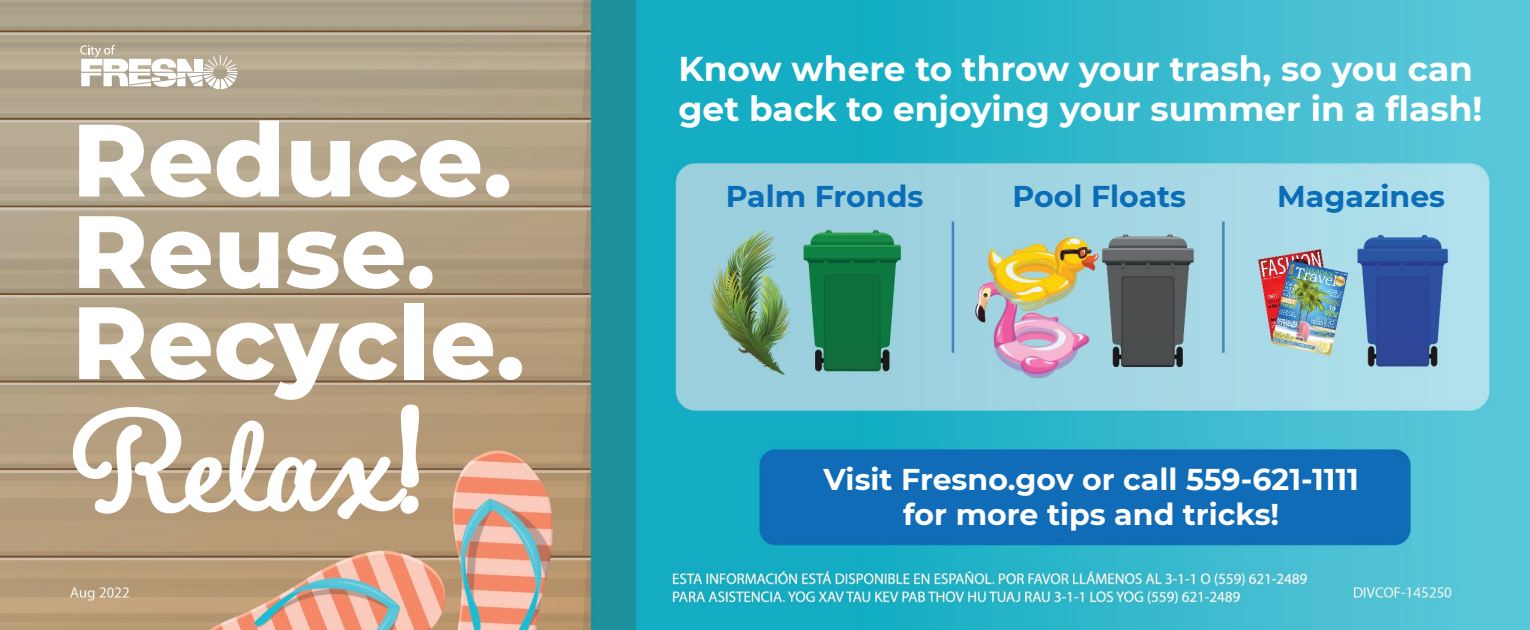
<style>
.page{position:relative;width:1530px;height:630px;background:#fff}
.page>*{position:absolute;margin:0;border:0;box-sizing:border-box;transform-origin:0 0}
.Headline{font:700 155px "Boucherie Cursive";letter-spacing:-.01em;color:#fff}
.Headline-2{font:800 102.5px/91.2px "Montserrat";color:#fff}
.t1{font:700 34.5px/40px "Montserrat";color:#fff}
.t2{font:700 30px/35px "Montserrat";color:#fff;text-align:center}
.Copy{font:700 30px "Montserrat";color:#0b6db7}
</style>
<div class="page">
<img style="left:0;top:0;width:1530px;height:630px">
<svg style="left:80px;top:45px;width:157px;height:44px"></svg>
<p class="Headline-2" style="left:72px;top:109px;width:454px">Reduce.<br>Reuse.<br>Recycle.</p>
<p class="Headline" style="left:73px;top:366px;width:348px">Relax!</p>
<p class="t1" style="left:679px;top:47px;width:805px">Know where to throw your trash, so you can get back to enjoying your summer in a flash!</p>
<p class="Copy" style="left:726px;top:174px;width:199px">Palm Fronds</p>
<p class="Copy" style="left:1013px;top:174px;width:175px">Pool Floats</p>
<p class="Copy" style="left:1277px;top:174px;width:169px">Magazines</p>
<p class="t2" style="left:823px;top:461px;width:537px">Visit Fresno.gov or call 559-621-1111 for more tips and tricks!</p>
</div>
